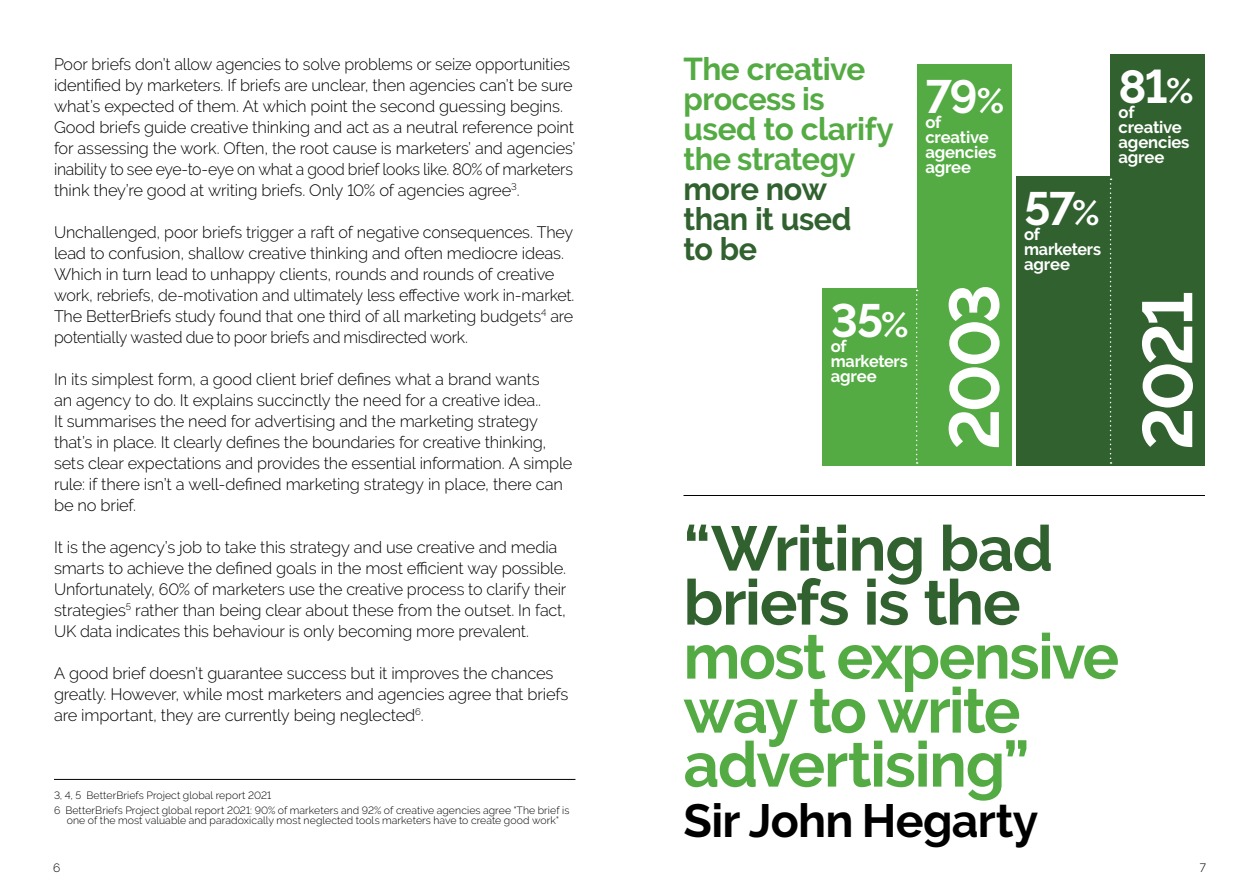
<style>
.page{position:relative;width:1259px;height:893px;background:#fff}
.page>*{position:absolute;margin:0;border:0;box-sizing:border-box;transform-origin:0 0}
.t1{font:700 69.9px "Raleway";letter-spacing:-.045em;color:#fff}
.t2{font:700 63px/54px "Raleway";letter-spacing:-.025em;color:#54ab43}
.t3{font:700 63px/54px "Raleway";letter-spacing:-.02em;color:#31612f}
.t4{font:700 46.65px "Raleway";letter-spacing:-.04em;color:#fff}
.t5{font:700 46.5px "Raleway";letter-spacing:-.015em;color:#000}
.t6{font:700 31.5px/30px "Raleway";letter-spacing:-.02em;color:#54ab43}
.t7{font:700 31.5px/30px "Raleway";letter-spacing:-.015em;color:#31612f}
.t8{font:700 16.65px/15px "Raleway";letter-spacing:-.01em;color:#fff}
.t9{font:300 16.5px/21px "Raleway";letter-spacing:-.01em;color:#000}
.t10{font:300 12px "Raleway";color:#000}
.t11{font:300 10.5px/14.7px "Raleway";letter-spacing:.005em;color:#000}
.s1{font-size:34.95px}
</style>
<div class="page">
<hr style="left:54px;top:779px;width:521px;height:1px;background:#000">
<hr style="left:683px;top:495px;width:522px;height:1px;background:#000">
<div style="left:1110px;top:54px;width:95px;height:412px;background:#31612f"></div>
<div style="left:1016px;top:176px;width:94px;height:290px;background:#31612f"></div>
<div style="left:917px;top:64px;width:94px;height:402px;background:#54ab43"></div>
<div style="left:823px;top:288px;width:94px;height:178px;background:#54ab43"></div>
<svg style="left:916px;top:290px;width:1px;height:174px"></svg>
<svg style="left:1109px;top:179px;width:2px;height:285px"></svg>
<p class="t9" style="left:54px;top:53px;width:523px">Poor briefs don’t allow agencies to solve problems or seize opportunities identified by marketers. If briefs are unclear, then agencies can’t be sure what’s expected of them. At which point the second guessing begins.<br>Good briefs guide creative thinking and act as a neutral reference point for assessing the work. Often, the root cause is marketers’ and agencies’ inability to see eye-to-eye on what a good brief looks like. 80% of marketers think they’re good at writing briefs. Only 10% of agencies agree<sup>3</sup>.</p>
<p class="t9" style="left:54px;top:221px;width:522px">Unchallenged, poor briefs trigger a raft of negative consequences. They lead to confusion, shallow creative thinking and often mediocre ideas.<br>Which in turn lead to unhappy clients, rounds and rounds of creative work, rebriefs, de-motivation and ultimately less effective work in-market.<br>The BetterBriefs study found that one third of all marketing budgets<sup>4</sup> are potentially wasted due to poor briefs and misdirected work.</p>
<p class="t9" style="left:54px;top:368px;width:520px">In its simplest form, a good client brief defines what a brand wants<br>an agency to do. It explains succinctly the need for a creative idea..<br>It summarises the need for advertising and the marketing strategy that’s in place. It clearly defines the boundaries for creative thinking, sets clear expectations and provides the essential information. A simple rule: if there isn’t a well-defined marketing strategy in place, there can be no brief.</p>
<p class="t9" style="left:54px;top:536px;width:514px">It is the agency’s job to take this strategy and use creative and media smarts to achieve the defined goals in the most efficient way possible.<br>Unfortunately, 60% of marketers use the creative process to clarify their strategies<sup>5</sup> rather than being clear about these from the outset. In fact, UK data indicates this behaviour is only becoming more prevalent.</p>
<p class="t9" style="left:54px;top:662px;width:516px">A good brief doesn’t guarantee success but it improves the chances greatly. However, while most marketers and agencies agree that briefs are important, they are currently being neglected<sup>6</sup>.</p>
<p class="t11" style="left:54px;top:788px;width:517px">3, 4, 5 BetterBriefs Project global report 2021<br>6 BetterBriefs Project global report 2021: 90% of marketers and 92% of creative agencies agree "The brief is</p>
<p class="t11" style="left:67px;top:813px;width:494px">one of the most valuable and paradoxically most neglected tools marketers have to create good work"</p>
<h3 class="t6" style="left:683px;top:55px;width:212px">The creative process is used to clarify the strategy</h3>
<h3 class="t7" style="left:683px;top:175px;width:170px">more now than it used to be</h3>
<h3 class="t4" style="left:1024px;top:182px;width:77px">57<span class="s1">%</span></h3>
<h3 class="t4" style="left:925px;top:70px;width:80px">79<span class="s1">%</span></h3>
<p class="t8" style="left:925px;top:115px;width:72px">of creative agencies agree</p>
<p class="t8" style="left:1024px;top:227px;width:78px">of marketers agree</p>
<h3 class="t4" style="left:831px;top:294px;width:79px">35<span class="s1">%</span></h3>
<p class="t8" style="left:831px;top:339px;width:78px">of marketers agree</p>
<h1 class="t1" style="left:934px;top:450px;width:167px;rotate:-90deg">2003</h1>
<h3 class="t4" style="left:1118px;top:60px;width:77px">81<span class="s1">%</span></h3>
<p class="t8" style="left:1118px;top:105px;width:72px">of creative agencies agree</p>
<h1 class="t1" style="left:1127px;top:450px;width:160px;rotate:-90deg">2021</h1>
<h2 class="t3" style="left:683px;top:522px;width:371px">“Writing bad briefs is the</h2>
<h2 class="t2" style="left:683px;top:630px;width:437px">most expensive way to write advertising”</h2>
<h3 class="t5" style="left:683px;top:794px;width:356px">Sir John Hegarty</h3>
<p class="t10" style="left:53px;top:860px;width:9px">6</p>
<p class="t10" style="left:1199px;top:860px;width:8px">7</p>
</div>
